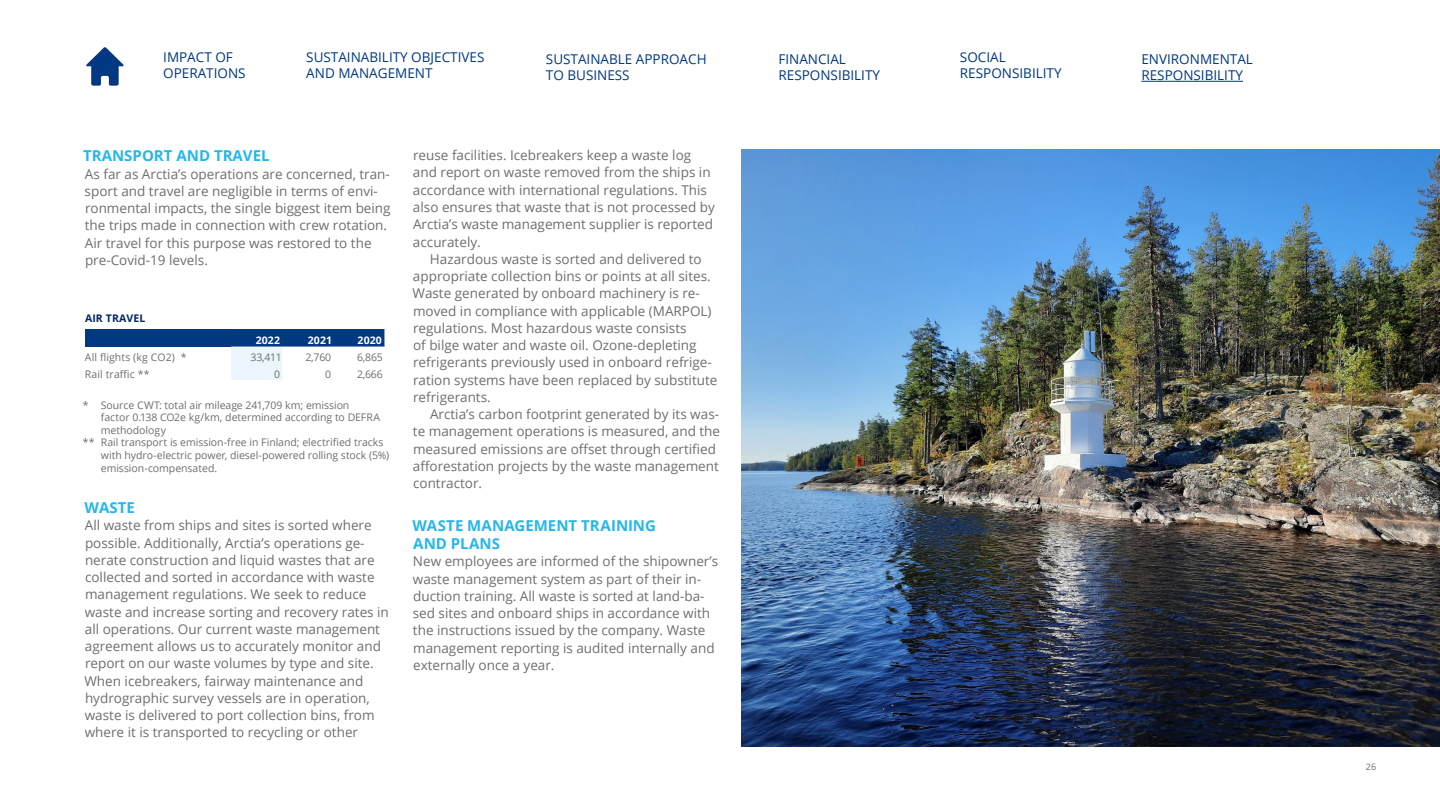
<style>
.page{position:relative;width:1440px;height:810px;background:#fff}
.page>*{position:absolute;margin:0;border:0;box-sizing:border-box;transform-origin:0 0}
.base_indent{font:700 15px/18px "Open Sans";color:#26b6ea}
.Leipäteksti{font:700 15px "Open Sans";color:#26b6ea}
.Leipäteksti-2{font:13.5px/17.2px "Open Sans";color:#6e6e6e}
.Navit{font:13.5px/16.2px "Open Sans";color:#003881}
.Leipäteksti-3{font:10.5px/12.6px "Open Sans";letter-spacing:-.005em;color:#6e6e6e}
.table_left_indent{font:10.5px "Open Sans";letter-spacing:.01em;color:#6e6e6e}
.table_right{font:10.5px "Open Sans";letter-spacing:-.025em;color:#6e6e6e}
.table_right_bold{font:700 10.5px "Open Sans";letter-spacing:.01em;color:#fff}
.table_left_bold{font:700 10.5px "Open Sans";letter-spacing:.01em;color:#002463}
.t1{font:9px "Open Sans";color:#6e6e6e}
</style>
<div class="page">
<div style="left:85px;top:329px;width:146px;height:17px;background:#003881"></div>
<svg style="left:231px;top:329px;width:153px;height:51px"></svg>
<hr style="left:85px;top:346px;width:146px;height:1px;background:#003881">
<hr style="left:231px;top:346px;width:51px;height:1px;background:#003881">
<hr style="left:282px;top:346px;width:51px;height:1px;background:#003881">
<hr style="left:333px;top:346px;width:51px;height:1px;background:#003881">
<img style="left:741px;top:150px;width:698px;height:596px">
<hr style="left:1141px;top:81px;width:101px;height:1px;background:#003881">
<img style="left:86px;top:47px;width:38px;height:39px">
<p class="Navit" style="left:163px;top:49px;width:84px">IMPACT OF<br>OPERATIONS</p>
<p class="Navit" style="left:306px;top:49px;width:180px">SUSTAINABILITY OBJECTIVES<br>AND MANAGEMENT</p>
<p class="Navit" style="left:546px;top:51px;width:162px">SUSTAINABLE APPROACH<br>TO BUSINESS</p>
<p class="Navit" style="left:778px;top:51px;width:103px">FINANCIAL<br>RESPONSIBILITY</p>
<p class="Navit" style="left:959px;top:49px;width:103px">SOCIAL<br>RESPONSIBILITY</p>
<p class="Navit" style="left:1141px;top:51px;width:113px">ENVIRONMENTAL<br>RESPONSIBILITY</p>
<p class="Leipäteksti" style="left:83px;top:145px;width:188px">TRANSPORT AND TRAVEL</p>
<p class="Leipäteksti-2" style="left:85px;top:165px;width:307px">As far as Arctia’s operations are concerned, tran&shy;sport and travel are negligible in terms of envi&shy;ronmental impacts, the single biggest item being the trips made in connection with crew rotation.<br>Air travel for this purpose was restored to the pre-Covid-19 levels.</p>
<p class="table_left_bold" style="left:85px;top:310px;width:62px">AIR TRAVEL</p>
<p class="table_right_bold" style="left:256px;top:333px;width:26px">2022</p>
<p class="table_right_bold" style="left:308px;top:333px;width:26px">2021</p>
<p class="table_right_bold" style="left:357px;top:333px;width:26px">2020</p>
<p class="table_left_indent" style="left:85px;top:350px;width:103px">All flights (kg CO2) *</p>
<p class="table_right" style="left:250px;top:350px;width:33px">33,411</p>
<p class="table_right" style="left:305px;top:350px;width:27px">2,760</p>
<p class="table_right" style="left:357px;top:350px;width:27px">6,865</p>
<p class="table_left_indent" style="left:85px;top:367px;width:66px">Rail traffic **</p>
<p class="table_right" style="left:274px;top:367px;width:8px">0</p>
<p class="table_right" style="left:325px;top:367px;width:8px">0</p>
<p class="table_right" style="left:357px;top:367px;width:27px">2,666</p>
<p class="Leipäteksti-3" style="left:101px;top:398px;width:281px;text-indent:-18px">* Source CWT: total air mileage 241,709 km; emission factor 0.138 CO2e kg/km, determined according to DEFRA methodology</p>
<p class="Leipäteksti-3" style="left:101px;top:436px;width:290px;text-indent:-18px">** Rail transport is emission-free in Finland; electrified tracks with hydro-electric power, diesel-powered rolling stock (5%) emission-compensated.</p>
<p class="Leipäteksti" style="left:85px;top:497px;width:52px">WASTE</p>
<p class="Leipäteksti-2" style="left:84px;top:516px;width:306px">All waste from ships and sites is sorted where possible. Additionally, Arctia’s operations ge&shy;nerate construction and liquid wastes that are collected and sorted in accordance with waste management regulations. We seek to reduce waste and increase sorting and recovery rates in all operations. Our current waste management agreement allows us to accurately monitor and report on our waste volumes by type and site.<br>When icebreakers, fairway maintenance and hydrographic survey vessels are in operation, waste is delivered to port collection bins, from where it is transported to recycling or other</p>
<p class="Leipäteksti-2" style="left:413px;top:146px;width:303px">reuse facilities. Icebreakers keep a waste log and report on waste removed from the ships in accordance with international regulations. This also ensures that waste that is not processed by Arctia’s waste management supplier is reported accurately.</p>
<p class="Leipäteksti-2" style="left:412px;top:250px;width:306px;text-indent:17px">Hazardous waste is sorted and delivered to appropriate collection bins or points at all sites.<br>Waste generated by onboard machinery is re&shy;moved in compliance with applicable (MARPOL) regulations. Most hazardous waste consists<br>of bilge water and waste oil. Ozone-depleting refrigerants previously used in onboard refrige&shy;ration systems have been replaced by substitute refrigerants.</p>
<p class="Leipäteksti-2" style="left:413px;top:405px;width:309px;text-indent:17px">Arctia’s carbon footprint generated by its was&shy;te management operations is measured, and the measured emissions are offset through certified afforestation projects by the waste management contractor.</p>
<p class="base_indent" style="left:412px;top:516px;width:245px">WASTE MANAGEMENT TRAINING<br>AND PLANS</p>
<p class="Leipäteksti-2" style="left:413px;top:552px;width:307px">New employees are informed of the shipowner’s waste management system as part of their in&shy;duction training. All waste is sorted at land-ba&shy;sed sites and onboard ships in accordance with the instructions issued by the company. Waste management reporting is audited internally and externally once a year.</p>
<p class="t1" style="left:1365px;top:761px;width:12px">26</p>
</div>
